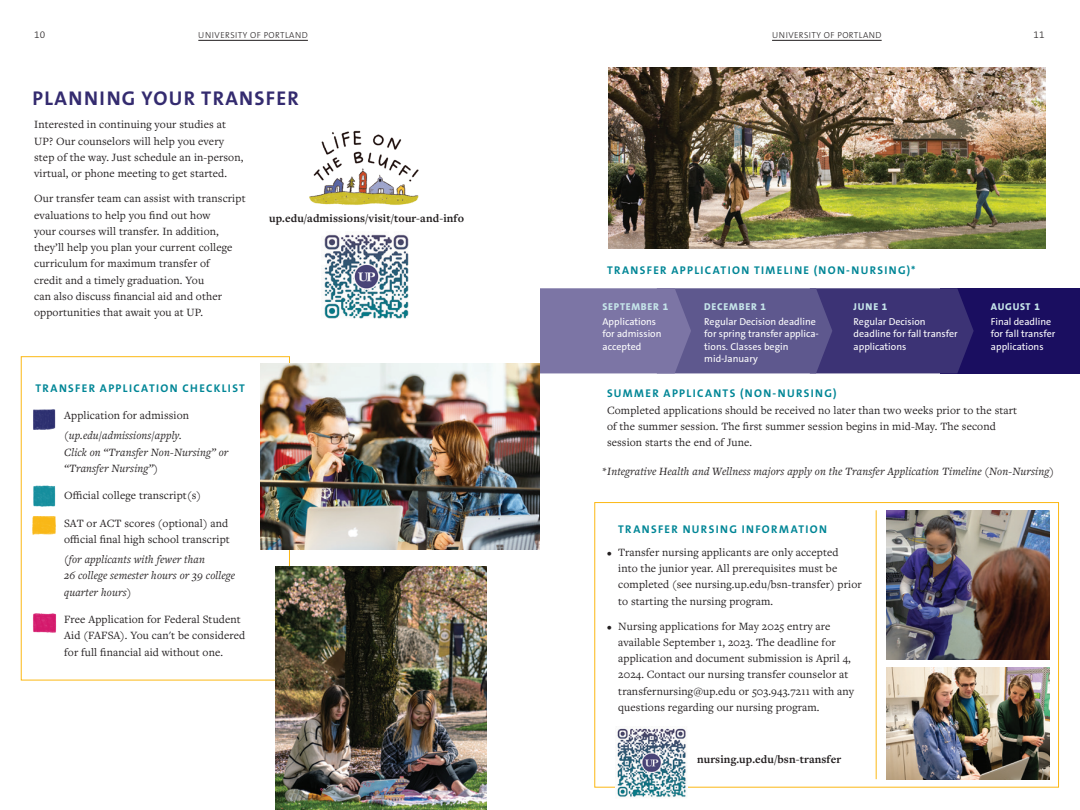
<style>
.page{position:relative;width:1080px;height:810px;background:#fff}
.page>*{position:absolute;margin:0;border:0;box-sizing:border-box;transform-origin:0 0}
.t1{font:700 20px "The Sans B W7";letter-spacing:.065em;color:#342b6f}
.t2{font:11.5px/16.2px "Freight Text Pro";letter-spacing:.01em;color:#231f20}
.t3{font:italic 11.5px/16.2px "Freight Text Pro";letter-spacing:.01em;color:#231f20}
.t4{font:700 11.5px "Freight Text Pro";letter-spacing:.01em;color:#231f20}
.t5{font:700 11.25px "The Sans B W7";letter-spacing:.12em;color:#018696}
.t6{font:10px/12.5px "The Sans B W5 Plain";color:#fff}
.t7{font:800 10px "The Sans B W8";letter-spacing:.075em;color:#c5e4e9}
.t8{font:300 10px "The Sans B W3";color:#231f20}
.t9{font:300 8.75px "The Sans B W3";letter-spacing:.05em;color:#231f20}
.s1{font-style:normal}
.s2{font-size:10px}
</style>
<div class="page">
<hr style="left:198px;top:40px;width:110px;height:1px;background:#231f20">
<img style="left:33px;top:409px;width:23px;height:21px">
<img style="left:33px;top:486px;width:23px;height:20px">
<img style="left:32px;top:516px;width:24px;height:19px">
<img style="left:32px;top:613px;width:25px;height:20px">
<hr style="left:772px;top:40px;width:110px;height:1px;background:#231f20">
<div style="left:940px;top:288px;width:140px;height:85px;background:#1a0e60"></div>
<svg style="left:540px;top:288px;width:434px;height:85px;background:#5b548c"></svg>
<img style="left:886px;top:510px;width:163px;height:150px">
<img style="left:886px;top:668px;width:163px;height:111px">
<div style="left:594px;top:502px;width:465px;height:286px;border:1px solid #fcb814"></div>
<hr style="left:876px;top:510px;width:1px;height:269px;background:#fcb814">
<img style="left:261px;top:364px;width:279px;height:186px">
<img style="left:275px;top:567px;width:211px;height:243px">
<img style="left:608px;top:68px;width:438px;height:180px">
<img style="left:310px;top:130px;width:109px;height:75px">
<img style="left:322px;top:234px;width:87px;height:85px">
<img style="left:615px;top:728px;width:72px;height:69px">
<p class="t8" style="left:34px;top:28px;width:12px">10</p>
<p class="t9" style="left:198px;top:30px;width:111px">UNIVERSITY OF PORTLAND</p>
<p class="t9" style="left:772px;top:30px;width:111px">UNIVERSITY OF PORTLAND</p>
<p class="t8" style="left:1034px;top:28px;width:13px">11</p>
<p class="t1" style="left:33px;top:85px;width:268px">PLANNING YOUR TRANSFER</p>
<p class="t2" style="left:34px;top:116px;width:211px">Interested in continuing your studies at UP? Our counselors will help you every step of the way. Just schedule an in-person, virtual, or phone meeting to get started.</p>
<p class="t2" style="left:34px;top:190px;width:213px">Our transfer team can assist with transcript evaluations to help you find out how<br>your courses will transfer. In addition, they’ll help you plan your current college curriculum for maximum transfer of<br>credit and a timely graduation. You<br>can also discuss financial aid and other opportunities that await you at UP.</p>
<p class="t4" style="left:269px;top:211px;width:196px">up.edu/admissions/visit/tour-and-info</p>
<p class="t5" style="left:36px;top:381px;width:211px">TRANSFER APPLICATION CHECKLIST</p>
<p class="t3" style="left:64px;top:405px;width:126px;line-height:20px"><span class="s1">Application for admission </span>(up.edu/admissions/apply.</p>
<p class="t3" style="left:64px;top:443px;width:166px">Click on “Transfer Non-Nursing” or “Transfer Nursing”)</p>
<p class="t2" style="left:64px;top:487px;width:138px">Official college transcript(s)</p>
<p class="t2" style="left:64px;top:515px;width:167px">SAT or ACT scores (optional) and official final high school transcript</p>
<p class="t3" style="left:64px;top:551px;width:172px">(for applicants with fewer than<br>26 college semester hours or 39 college quarter hours)</p>
<p class="t2" style="left:64px;top:611px;width:183px">Free Application for Federal Student<br>Aid (FAFSA). You can't be considered for full financial aid without one.</p>
<p class="t5" style="left:607px;top:263px;width:310px">TRANSFER APPLICATION TIMELINE (NON-NURSING)*</p>
<p class="t7" style="left:603px;top:300px;width:67px">SEPTEMBER 1</p>
<p class="t6" style="left:603px;top:315px;width:60px">Applications for admission accepted</p>
<p class="t7" style="left:704px;top:300px;width:63px">DECEMBER 1</p>
<p class="t6" style="left:704px;top:315px;width:116px">Regular Decision deadline for spring transfer applica&shy;tions. Classes begin mid-January</p>
<p class="t7" style="left:854px;top:300px;width:35px">JUNE 1</p>
<p class="t6" style="left:854px;top:315px;width:106px">Regular Decision deadline for fall transfer applications</p>
<p class="t7" style="left:991px;top:300px;width:51px">AUGUST 1</p>
<p class="t6" style="left:991px;top:315px;width:66px">Final deadline for fall transfer applications</p>
<p class="t5" style="left:607px;top:386px;width:231px">SUMMER APPLICANTS (NON-NURSING)</p>
<p class="t2" style="left:607px;top:401px;width:412px">Completed applications should be received no later than two weeks prior to the start of the summer session. The first summer session begins in mid-May. The second session starts the end of June.</p>
<p class="t3" style="left:602px;top:463px;width:453px">*Integrative Health and Wellness majors apply on the Transfer Application Timeline (Non-Nursing)</p>
<p class="t5" style="left:618px;top:522px;width:210px">TRANSFER NURSING INFORMATION</p>
<p class="t2" style="left:618px;top:544px;width:245px;text-indent:-11px"><span class="s2">•</span> Transfer nursing applicants are only accepted<br>into the junior year. All prerequisites must be completed (see nursing.up.edu/bsn-transfer) prior to starting the nursing program.</p>
<p class="t2" style="left:618px;top:617px;width:237px;text-indent:-11px"><span class="s2">•</span> Nursing applications for May 2025 entry are available September 1, 2023. The deadline for application and document submission is April 4, 2024. Contact our nursing transfer counselor at transfernursing@up.edu or 503.943.7211 with any questions regarding our nursing program.</p>
<p class="t4" style="left:697px;top:752px;width:146px">nursing.up.edu/bsn-transfer</p>
</div>
